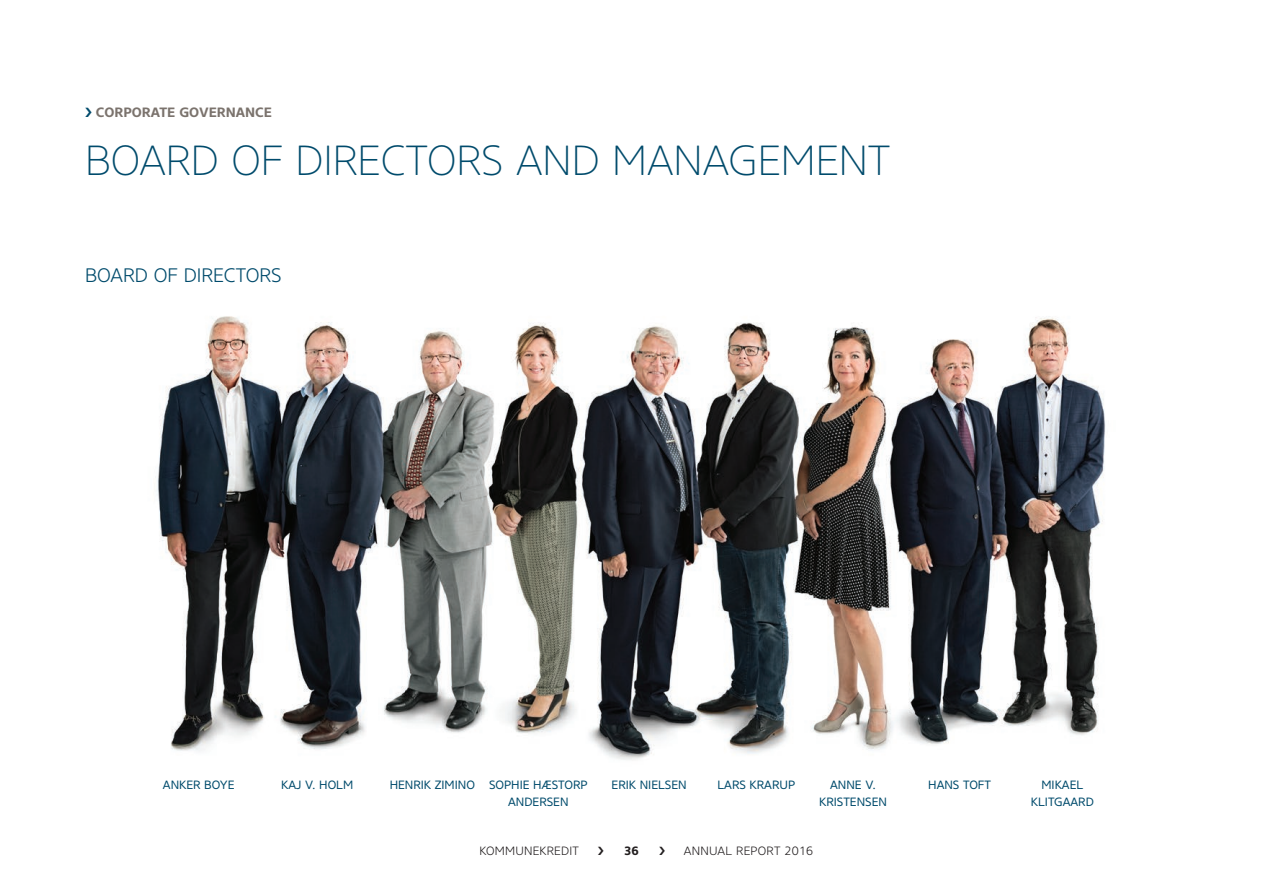
<style>
.page{position:relative;width:1263px;height:893px;background:#fff}
.page>*{position:absolute;margin:0;border:0;box-sizing:border-box;transform-origin:0 0}
.t1{font:42px "Core Sans NR25 Extra Lt";color:#004b6c}
.t2{font:300 19.5px "Core Sans NR35";color:#004b6c}
.t3{font:700 13.5px "Core Sans NR65";color:#7b736d}
.t4{font:12px/16.5px "Core Sans NR45";color:#004b6c;text-align:center}
.t5{font:300 12px "Core Sans NR35";letter-spacing:.02em;color:#231f20}
.t6{font:700 12px "Core Sans NR65";color:#231f20}
</style>
<div class="page">
<img style="left:156px;top:316px;width:950px;height:444px">
<p class="t3" style="left:96px;top:103px;width:177px">CORPORATE GOVERNANCE</p>
<h1 class="t1" style="left:85px;top:133px;width:806px">BOARD OF DIRECTORS AND MANAGEMENT</h1>
<h2 class="t2" style="left:85px;top:263px;width:198px">BOARD OF DIRECTORS</h2>
<p class="t4" style="left:163px;top:777px;width:73px">ANKER BOYE</p>
<p class="t4" style="left:281px;top:777px;width:74px">KAJ V. HOLM</p>
<p class="t4" style="left:508px;top:777px;width:81px;text-align:left;text-indent:-118px">HENRIK ZIMINO SOPHIE HÆSTORP<br>ANDERSEN</p>
<p class="t4" style="left:612px;top:777px;width:77px">ERIK NIELSEN</p>
<p class="t4" style="left:717px;top:777px;width:79px">LARS KRARUP</p>
<p class="t4" style="left:819px;top:777px;width:69px">ANNE V.<br>KRISTENSEN</p>
<p class="t4" style="left:928px;top:777px;width:64px">HANS TOFT</p>
<p class="t4" style="left:1031px;top:777px;width:65px">MIKAEL<br>KLITGAARD</p>
<p class="t5" style="left:479px;top:843px;width:101px">KOMMUNEKREDIT</p>
<p class="t6" style="left:624px;top:843px;width:16px">36</p>
<p class="t5" style="left:684px;top:843px;width:131px">ANNUAL REPORT 2016</p>
</div>
